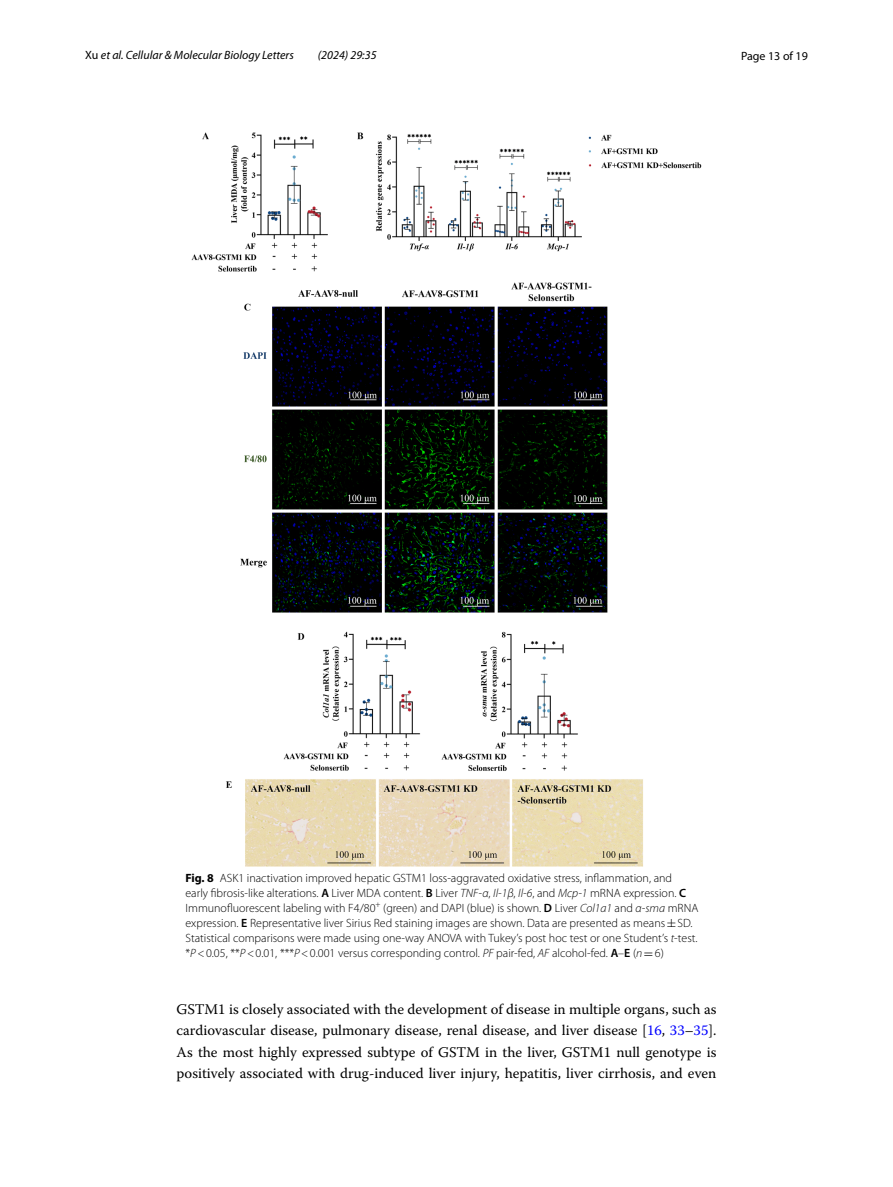
<style>
.page{position:relative;width:893px;height:1187px;background:#fff}
.page>*{position:absolute;margin:0;border:0;box-sizing:border-box;transform-origin:0 0}
.t1{font:14.7px/21.3px "Warnock Pro";color:#000;text-align:justify}
.t2{font:300 12px/15px "Myriad Pro";color:#000}
.t3{font:italic 12px "Myriad Pro";color:#000}
.t4{font:12px "Myriad Pro";color:#000}
.s1{font-style:normal}
.s2{font-weight:700}
.s3{font-weight:600}
.s4{font-style:italic}
.s5{font-family:"MTSY";font-weight:400}
.s6{color:#00f}
</style>
<div class="page">
<img style="left:191px;top:133px;width:511px;height:733px">
<p class="t3" style="left:85px;top:48px;width:210px"><span class="s1">Xu</span> et al. Cellular &amp; Molecular Biology Letters</p>
<p class="t3" style="left:318px;top:48px;width:60px">(2024) 29:35</p>
<p class="t4" style="left:741px;top:48px;width:68px">Page 13 of 19</p>
<p class="t2" style="left:185px;top:870px;width:514px"><span class="s2">Fig. 8</span> ASK1 inactivation improved hepatic GSTM1 loss-aggravated oxidative stress, inflammation, and<br>early fibrosis-like alterations. <span class="s3">A</span> Liver MDA content. <span class="s3">B</span> Liver <span class="s4">TNF-α</span>, <span class="s4">Il-1β</span>, <span class="s4">Il-6</span>, and <span class="s4">Mcp-1</span> mRNA expression. <span class="s3">C </span>Immunofluorescent labeling with F4/80<sup>+</sup> (green) and DAPI (blue) is shown. <span class="s3">D</span> Liver <span class="s4">Col1a1</span> and <span class="s4">α-sma</span> mRNA expression. <span class="s3">E</span> Representative liver Sirius Red staining images are shown. Data are presented as means<span class="s5">±</span>SD.<br>Statistical comparisons were made using one-way ANOVA with Tukey’s post hoc test or one Student’s <span class="s4">t</span>-test. *<span class="s4">P</span>&lt;0.05, **<span class="s4">P</span>&lt;0.01, ***<span class="s4">P</span>&lt;0.001 versus corresponding control. <span class="s4">PF</span> pair-fed, <span class="s4">AF</span> alcohol-fed. <span class="s3">A</span>–<span class="s3">E</span> (<span class="s4">n</span><span class="s5">=</span>6)</p>
<p class="t1" style="left:176px;top:998px;width:542px">GSTM1 is closely associated with the development of disease in multiple organs, such as cardiovascular disease, pulmonary disease, renal disease, and liver disease [<span class="s6">16</span>, <span class="s6">33</span>–<span class="s6">35</span>].<br>As the most highly expressed subtype of GSTM in the liver, GSTM1 null genotype is positively associated with drug-induced liver injury, hepatitis, liver cirrhosis, and even</p>
</div>
